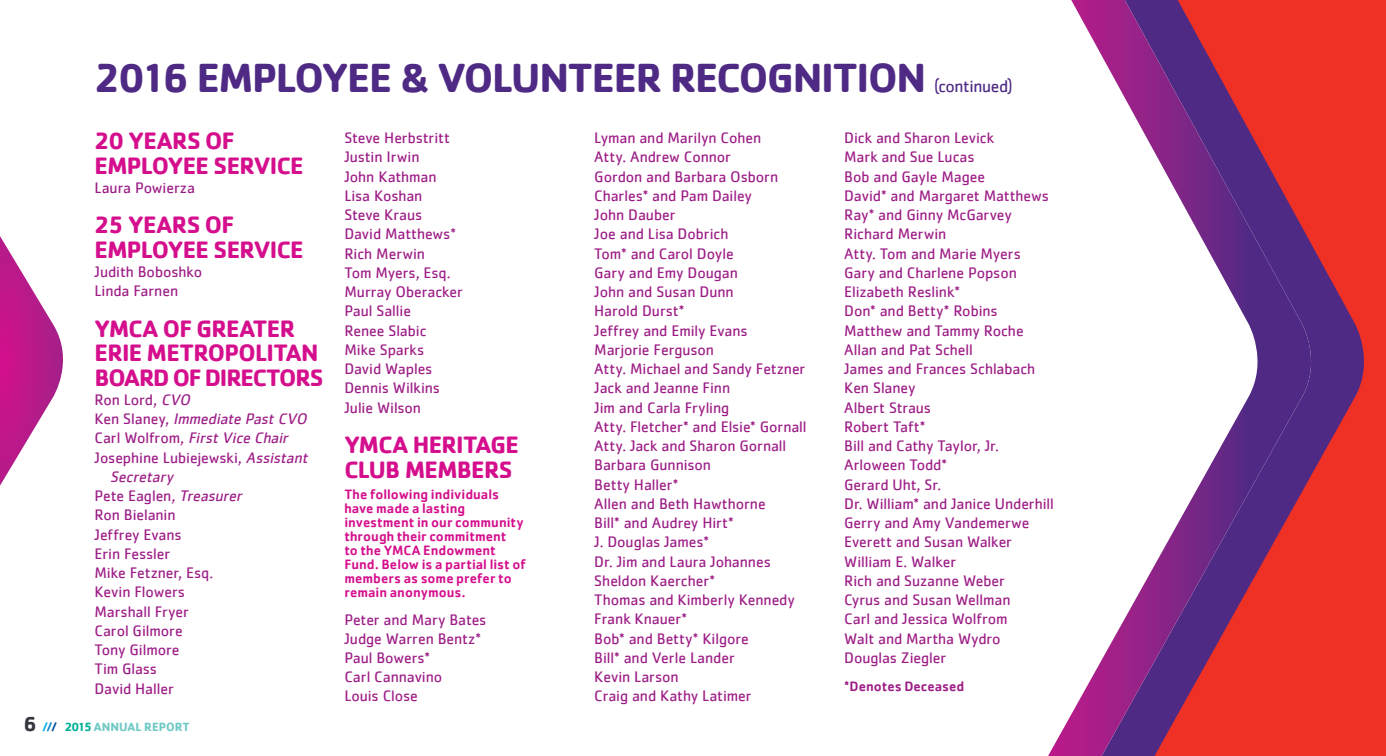
<style>
.page{position:relative;width:1386px;height:756px;background:#fff}
.page>*{position:absolute;margin:0;border:0;box-sizing:border-box;transform-origin:0 0}
.t1{font:700 42px "Cachet";letter-spacing:-.03em;color:#4f2a84}
.t2{font:700 24.5px/24.5px "Cachet";letter-spacing:-.03em;color:#d40e8c}
.t3{font:17.5px "Cachet";letter-spacing:-.02em;color:#4f2a84}
.t4{font:15.75px/19.2px "Cachet";letter-spacing:-.005em;color:#9d1d86}
.t5{font:italic 15.75px "Cachet";color:#9d1d86}
.t6{font:500 14px/14px "Cachet";color:#d40e8c}
.t7{font:500 14px "Cachet";letter-spacing:-.005em;color:#9d1d86}
.t8{font:700 12.25px "Cachet";color:#6fc9c4}
.s1{font-style:italic}
.s2{font-style:normal}
.s3{font-size:21px;color:#343741}
.s4{color:#00aeef}
.s5{color:#0088ce}
.s6{color:#004f9d}
.s7{color:#00b098}
</style>
<div class="page">
<div style="left:1375px;top:0;width:11px;height:756px;background:#ee3124"></div>
<svg style="left:0;top:236px;width:63px;height:250px"></svg>
<svg style="left:1322px;top:0;width:53px;height:756px;fill:#ee3124"></svg>
<svg style="left:1048px;top:0;width:274px;height:756px"></svg>
<h1 class="t1" style="left:94px;top:51px;width:833px">2016 EMPLOYEE &amp; VOLUNTEER RECOGNITION</h1>
<p class="t3" style="left:934px;top:76px;width:80px">(continued)</p>
<h2 class="t2" style="left:94px;top:128px;width:211px">20 YEARS OF<br>EMPLOYEE SERVICE</h2>
<p class="t4" style="left:94px;top:178px;width:102px">Laura Powierza</p>
<h2 class="t2" style="left:94px;top:212px;width:211px">25 YEARS OF<br>EMPLOYEE SERVICE</h2>
<p class="t4" style="left:94px;top:262px;width:109px">Judith Boboshko<br>Linda Farnen</p>
<h2 class="t2" style="left:94px;top:315px;width:230px">YMCA OF GREATER<br>ERIE METROPOLITAN<br>BOARD OF DIRECTORS</h2>
<p class="t4" style="left:94px;top:390px;width:101px">Ron Lord, <span class="s1">CVO</span></p>
<p class="t5" style="left:94px;top:410px;width:217px"><span class="s2">K e n S l a n e y,</span> Immediate PastCVO</p>
<p class="t5" style="left:94px;top:429px;width:199px"><span class="s2">C a r l W o l f r o m ,</span> FirstVice Chair</p>
<p class="t4" style="left:94px;top:447px;width:218px">Josephine Lubiejewski, <span class="s1">Assistant</span></p>
<p class="t5" style="left:110px;top:467px;width:68px">Secretary</p>
<p class="t4" style="left:94px;top:486px;width:153px">Pete Eaglen, <span class="s1">Treasurer</span></p>
<p class="t4" style="left:94px;top:505px;width:83px">Ron Bielanin</p>
<p class="t4" style="left:94px;top:524px;width:89px">Jeffrey Evans</p>
<p class="t4" style="left:94px;top:544px;width:77px">Erin Fessler</p>
<p class="t4" style="left:94px;top:563px;width:120px">Mike Fetzner, Esq.</p>
<p class="t4" style="left:94px;top:582px;width:92px">Kevin Flowers</p>
<p class="t4" style="left:94px;top:601px;width:96px">Marshall Fryer</p>
<p class="t4" style="left:94px;top:621px;width:90px">Carol Gilmore</p>
<p class="t4" style="left:94px;top:640px;width:87px">Tony Gilmore</p>
<p class="t4" style="left:94px;top:659px;width:64px">Tim Glass</p>
<p class="t4" style="left:94px;top:678px;width:81px">David Haller</p>
<p class="t8" style="left:24px;top:719px;width:167px"><span class="s3">6</span> <span class="s4">/</span><span class="s5">/</span><span class="s6">/</span> <span class="s7">2015</span>ANNUAL REPORT</p>
<p class="t4" style="left:344px;top:128px;width:120px">Steve Herbstritt<br>Justin Irwin<br>John Kathman<br>Lisa Koshan<br>Steve Kraus<br>David Matthews*<br>Rich Merwin<br>Tom Myers, Esq.<br>Murray Oberacker<br>Paul Sallie<br>Renee Slabic<br>Mike Sparks<br>David Waples<br>Dennis Wilkins<br>Julie Wilson</p>
<h2 class="t2" style="left:344px;top:432px;width:176px">YMCA HERITAGE<br>CLUB MEMBERS</h2>
<p class="t6" style="left:344px;top:487px;width:183px">The following individuals have made a lasting investment in our community through their commitment<br>to the YMCA Endowment<br>Fund. Below is a partial list of members as some prefer to remain anonymous.</p>
<p class="t4" style="left:344px;top:609px;width:144px">Peter and Mary Bates<br>Judge Warren Bentz*<br>Paul Bowers*<br>Carl Cannavino<br>Louis Close</p>
<p class="t4" style="left:594px;top:128px;width:214px">Lyman and Marilyn Cohen<br>Atty. Andrew Connor<br>Gordon and Barbara Osborn<br>Charles* and Pam Dailey<br>John Dauber<br>Joe and Lisa Dobrich<br>Tom* and Carol Doyle<br>Gary and Emy Dougan<br>John and Susan Dunn<br>Harold Durst*<br>Jeffrey and Emily Evans<br>Marjorie Ferguson<br>Atty. Michael and Sandy Fetzner<br>Jack and Jeanne Finn<br>Jim and Carla Fryling<br>Atty. Fletcher* and Elsie* Gornall<br>Atty. Jack and Sharon Gornall<br>Barbara Gunnison<br>Betty Haller*<br>Allen and Beth Hawthorne<br>Bill* and Audrey Hirt*<br>J. Douglas James*<br>Dr. Jim and Laura Johannes<br>Sheldon Kaercher*<br>Thomas and Kimberly Kennedy<br>Frank Knauer*<br>Bob* and Betty* Kilgore<br>Bill* and Verle Lander<br>Kevin Larson<br>Craig and Kathy Latimer</p>
<p class="t4" style="left:844px;top:128px;width:211px">Dick and Sharon Levick<br>Mark and Sue Lucas<br>Bob and Gayle Magee<br>David* and Margaret Matthews<br>Ray* and Ginny McGarvey<br>Richard Merwin<br>Atty. Tom and Marie Myers<br>Gary and Charlene Popson<br>Elizabeth Reslink*<br>Don* and Betty* Robins<br>Matthew and Tammy Roche<br>Allan and Pat Schell<br>James and Frances Schlabach<br>Ken Slaney<br>Albert Straus<br>Robert Taft*<br>Bill and Cathy Taylor, Jr.<br>Arloween Todd*<br>Gerard Uht, Sr.<br>Dr. William* and Janice Underhill<br>Gerry and Amy Vandemerwe<br>Everett and Susan Walker<br>William E. Walker<br>Rich and Suzanne Weber<br>Cyrus and Susan Wellman<br>Carl and Jessica Wolfrom<br>Walt and Martha Wydro<br>Douglas Ziegler</p>
<p class="t7" style="left:844px;top:678px;width:121px">*Denotes Deceased</p>
</div>
